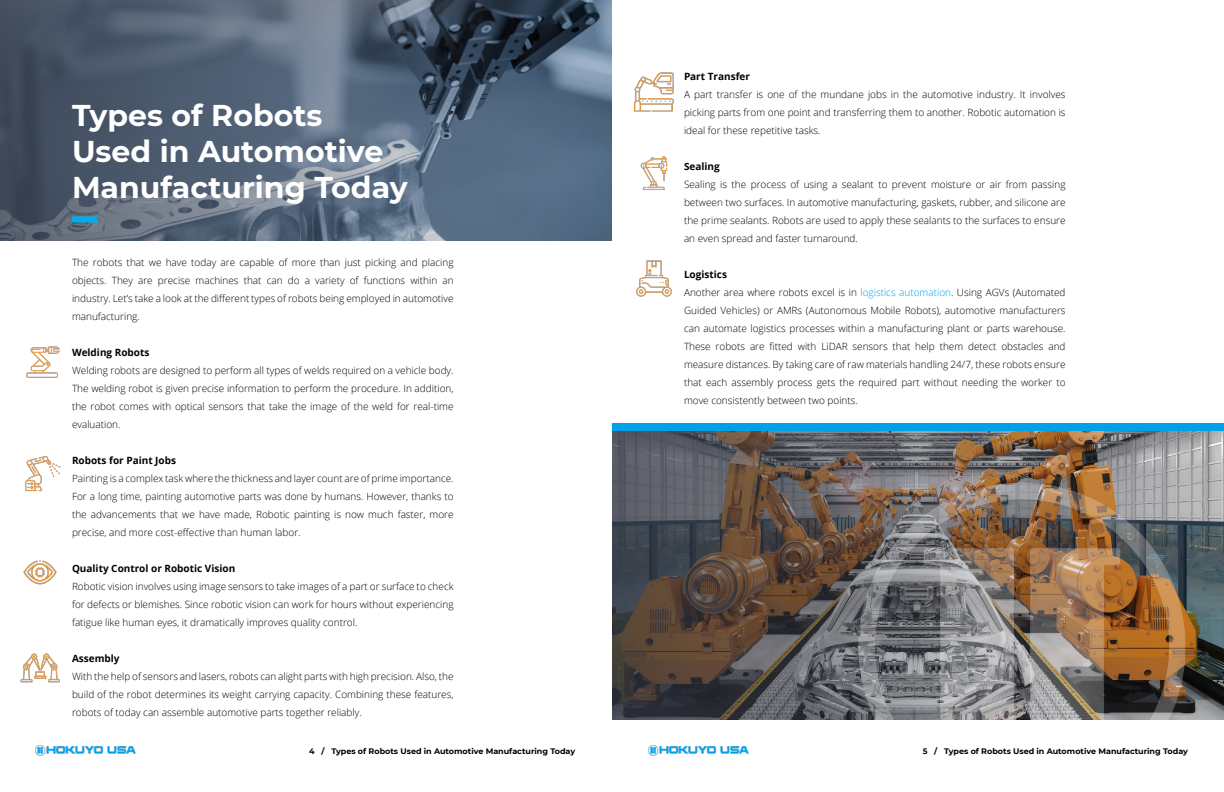
<style>
.page{position:relative;width:1224px;height:792px;background:#fff}
.page>*{position:absolute;margin:0;border:0;box-sizing:border-box;transform-origin:0 0}
.t1{font:700 30px/36px "Montserrat";color:#fff}
.t2{font:300 10px/18px "Open Sans";color:#000;text-align:justify}
.t3{font:700 10px "Open Sans";color:#000}
.t4{font:700 8px "Montserrat";color:#000}
.s1{font-weight:700}
.s2{color:#00a1e8}
</style>
<div class="page">
<img style="left:648px;top:746px;width:100px;height:10px">
<img style="left:35px;top:746px;width:101px;height:10px">
<svg style="left:0;top:0;width:612px;height:240px;background:#506074"></svg>
<div style="left:72px;top:216px;width:25px;height:6px;background:#00aeef"></div>
<svg style="left:612px;top:430px;width:612px;height:290px;background:#5f5956"></svg>
<div style="left:612px;top:423px;width:612px;height:7px;background:#00a1e8"></div>
<img style="left:858px;top:482px;width:327px;height:238px">
<img style="left:23px;top:560px;width:34px;height:25px">
<img style="left:640px;top:156px;width:28px;height:34px">
<img style="left:25px;top:456px;width:36px;height:36px">
<img style="left:636px;top:260px;width:36px;height:37px">
<img style="left:26px;top:346px;width:34px;height:32px">
<img style="left:20px;top:653px;width:40px;height:30px">
<img style="left:634px;top:72px;width:40px;height:40px">
<h1 class="t1" style="left:72px;top:96px;width:337px">Types of Robots<br>Used in Automotive<br>Manufacturing Today</h1>
<p class="t2" style="left:72px;top:253px;width:383px">The robots that we have today are capable of more than just picking and placing objects. They are precise machines that can do a variety of functions within an industry. Let’s take a look at the different types of robots being employed in automotive manufacturing.</p>
<p class="t3" style="left:72px;top:345px;width:79px">Welding Robots</p>
<p class="t2" style="left:72px;top:361px;width:383px">Welding robots are designed to perform all types of welds required on a vehicle body.<br>The welding robot is given precise information to perform the procedure. In addition, the robot comes with optical sensors that take the image of the weld for real-time evaluation.</p>
<p class="t3" style="left:72px;top:453px;width:106px">Robots for Paint Jobs</p>
<p class="t2" style="left:72px;top:469px;width:383px">Painting is a complex task where the thickness and layer count are of prime importance.<br>For a long time, painting automotive parts was done by humans. However, thanks to the advancements that we have made, Robotic painting is now much faster, more precise, and more cost-effective than human labor.</p>
<p class="t3" style="left:72px;top:561px;width:165px">Quality Control or Robotic Vision</p>
<p class="t2" style="left:72px;top:577px;width:383px">Robotic vision involves using image sensors to take images of a part or surface to check for defects or blemishes. Since robotic vision can work for hours without experiencing fatigue like human eyes, it dramatically improves quality control.</p>
<p class="t3" style="left:72px;top:651px;width:49px">Assembly</p>
<p class="t2" style="left:72px;top:667px;width:383px">With the help of sensors and lasers, robots can alight parts with high precision. Also, the build of the robot determines its weight carrying capacity. Combining these features, robots of today can assemble automotive parts together reliably.</p>
<p class="t3" style="left:684px;top:69px;width:68px">Part Transfer</p>
<p class="t2" style="left:684px;top:85px;width:383px">A part transfer is one of the mundane jobs in the automotive industry. It involves picking parts from one point and transferring them to another. Robotic automation is ideal for these repetitive tasks.</p>
<p class="t3" style="left:684px;top:159px;width:37px">Sealing</p>
<p class="t2" style="left:684px;top:175px;width:383px">Sealing is the process of using a sealant to prevent moisture or air from passing between two surfaces. In automotive manufacturing, gaskets, rubber, and silicone are the prime sealants. Robots are used to apply these sealants to the surfaces to ensure an even spread and faster turnaround.</p>
<p class="t2" style="left:684px;top:265px;width:383px;text-align:left"><span class="s1">Logistics<br></span>Another area where robots excel is in <span class="s2">logistics automation</span>. Using AGVs (Automated Guided Vehicles) or AMRs (Autonomous Mobile Robots), automotive manufacturers can automate logistics processes within a manufacturing plant or parts warehouse.<br>These robots are fitted with LiDAR sensors that help them detect obstacles and measure distances. By taking care of raw materials handling 24/7, these robots ensure that each assembly process gets the required part without needing the worker to move consistently between two points.</p>
<p class="t4" style="left:309px;top:745px;width:268px">4 / Types of Robots Used in Automotive Manufacturing Today</p>
<p class="t4" style="left:923px;top:745px;width:267px">5 / Types of Robots Used in Automotive Manufacturing Today</p>
</div>
